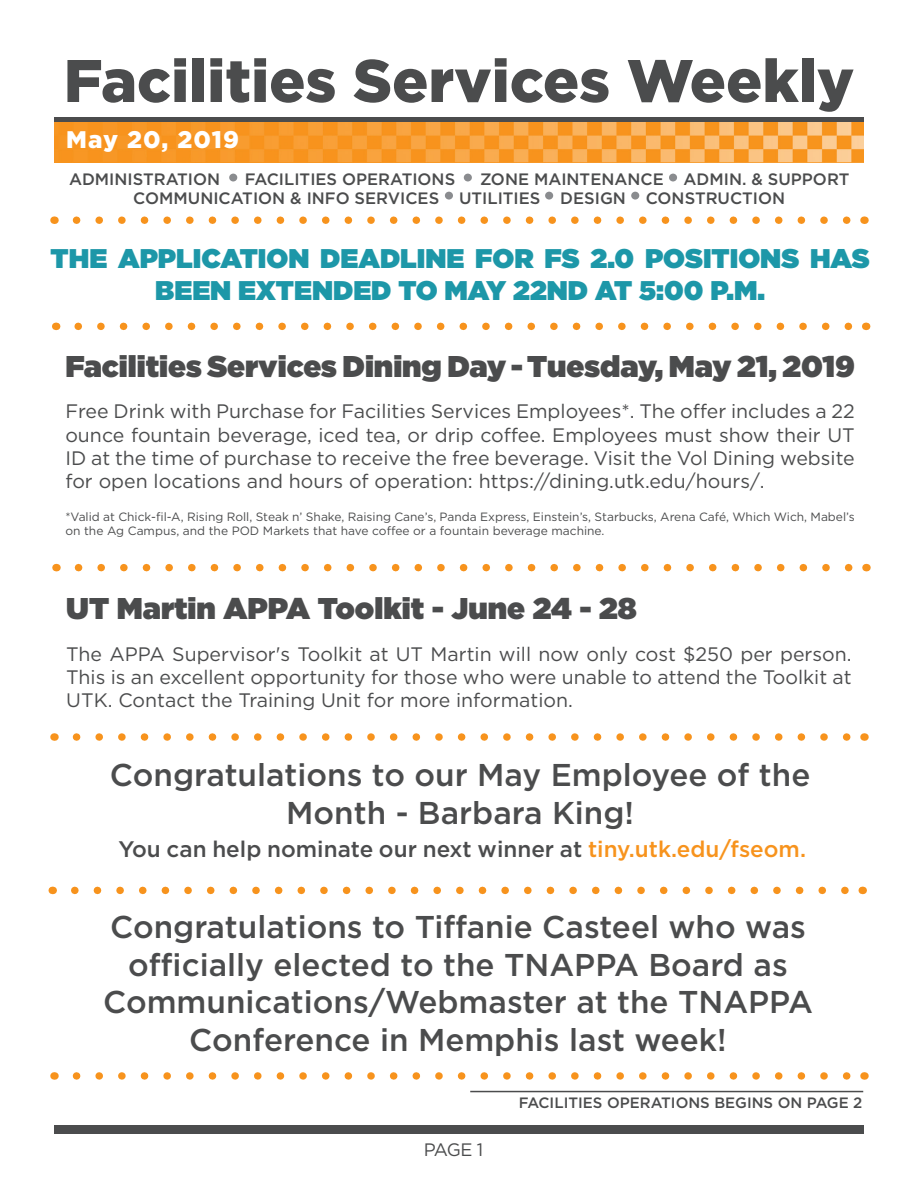
<style>
.page{position:relative;width:918px;height:1188px;background:#fff}
.page>*{position:absolute;margin:0;border:0;box-sizing:border-box;transform-origin:0 0}
.t1{font:900 60px "Gotham";color:#4b4c4d}
.t2{font:500 31.5px/37.8px "Gotham";color:#4b4c4d;text-align:center}
.t3{font:900 30px "Gotham";color:#4b4c4d}
.t4{font:900 27px/32.4px "Gotham";color:#1d97a8;text-align:center}
.t5{font:900 24px "Gotham";letter-spacing:.05em;color:#fff}
.t6{font:500 22.5px "Gotham";color:#4b4c4d}
.t7{font:19.5px/23.4px "Gotham";color:#4b4c4d;text-align:justify}
.t8{font:18px "Gotham";color:#4b4c4d}
.t9{font:500 16.5px/19.8px "Gotham";color:#4b4c4d}
.t10{font:500 15px "Gotham";color:#4b4c4d}
.t11{font:12px/14.4px "Gotham";color:#4b4c4d}
.s1{color:#f7931d}
</style>
<div class="page">
<div style="left:54px;top:117px;width:810px;height:6px;background:#4b4c4d"></div>
<div style="left:54px;top:1125px;width:810px;height:9px;background:#4b4c4d"></div>
<img style="left:54px;top:122px;width:810px;height:40px">
<div style="left:229px;top:174px;width:8px;height:7px;background:#8a8c8f;border-radius:50%"></div>
<div style="left:445px;top:192px;width:8px;height:8px;background:#8a8c8f;border-radius:50%"></div>
<div style="left:669px;top:174px;width:8px;height:7px;background:#8a8c8f;border-radius:50%"></div>
<div style="left:464px;top:174px;width:8px;height:7px;background:#8a8c8f;border-radius:50%"></div>
<div style="left:545px;top:192px;width:8px;height:8px;background:#8a8c8f;border-radius:50%"></div>
<div style="left:631px;top:192px;width:8px;height:8px;background:#8a8c8f;border-radius:50%"></div>
<hr style="left:470px;top:1091px;width:393px;height:1px;background:#4b4c4d">
<svg style="left:76px;top:733px;width:775px;height:8px"></svg>
<svg style="left:78px;top:564px;width:775px;height:7px"></svg>
<svg style="left:78px;top:323px;width:775px;height:7px"></svg>
<svg style="left:76px;top:1072px;width:775px;height:8px"></svg>
<svg style="left:76px;top:216px;width:775px;height:8px"></svg>
<svg style="left:75px;top:887px;width:774px;height:7px"></svg>
<p class="t1" style="left:64px;top:39px;width:792px">Facilities Services Weekly</p>
<p class="t5" style="left:66px;top:123px;width:175px">May 20, 2019</p>
<p class="t9" style="left:69px;top:169px;width:153px">ADMINISTRATION</p>
<p class="t9" style="left:245px;top:169px;width:212px">FACILITIES OPERATIONS</p>
<p class="t9" style="left:133px;top:169px;width:718px;text-indent:347px">ZONE MAINTENANCE ADMIN. &amp; SUPPORT<br>COMMUNICATION &amp; INFO SERVICES UTILITIES DESIGN CONSTRUCTION</p>
<p class="t4" style="left:51px;top:241px;width:821px">THE APPLICATION DEADLINE FOR FS 2.0 POSITIONS HAS<br>BEEN EXTENDED TO MAY 22ND AT 5:00 P.M.</p>
<p class="t3" style="left:65px;top:345px;width:791px">Facilities Services Dining Day-Tuesday, May 21, 2019</p>
<p class="t7" style="left:65px;top:399px;width:791px">Free Drink with Purchase for Facilities Services Employees*. The offer includes a 22 ounce fountain beverage, iced tea, or drip coffee. Employees must show their UT ID at the time of purchase to receive the free beverage. Visit the Vol Dining website for open locations and hours of operation: https://dining.utk.edu/hours/.</p>
<p class="t11" style="left:65px;top:509px;width:791px">*Valid at Chick-fil-A, Rising Roll, Steak n’ Shake, Raising Cane’s, Panda Express, Einstein’s, Starbucks, Arena Café, Which Wich, Mabel’s on the Ag Campus, and the POD Markets that have coffee or a fountain beverage machine.</p>
<p class="t3" style="left:66px;top:587px;width:572px">UT Martin APPA Toolkit - June 24 - 28</p>
<p class="t7" style="left:66px;top:642px;width:787px">The APPA Supervisor's Toolkit at UT Martin will now only cost $250 per person.<br>This is an excellent opportunity for those who were unable to attend the Toolkit at UTK. Contact the Training Unit for more information.</p>
<p class="t2" style="left:110px;top:756px;width:702px">Congratulations to our May Employee of the<br>Month - Barbara King!</p>
<p class="t6" style="left:119px;top:834px;width:689px">You can help nominate our next winner at <span class="s1">tiny.utk.edu/fseom.</span></p>
<p class="t2" style="left:103px;top:907px;width:711px">Congratulations to Tiffanie Casteel who was officially elected to the TNAPPA Board as Communications/Webmaster at the TNAPPA Conference in Memphis last week!</p>
<p class="t8" style="left:424px;top:1138px;width:61px">PAGE 1</p>
<p class="t10" style="left:519px;top:1093px;width:345px">FACILITIES OPERATIONS BEGINS ON PAGE 2</p>
</div>
